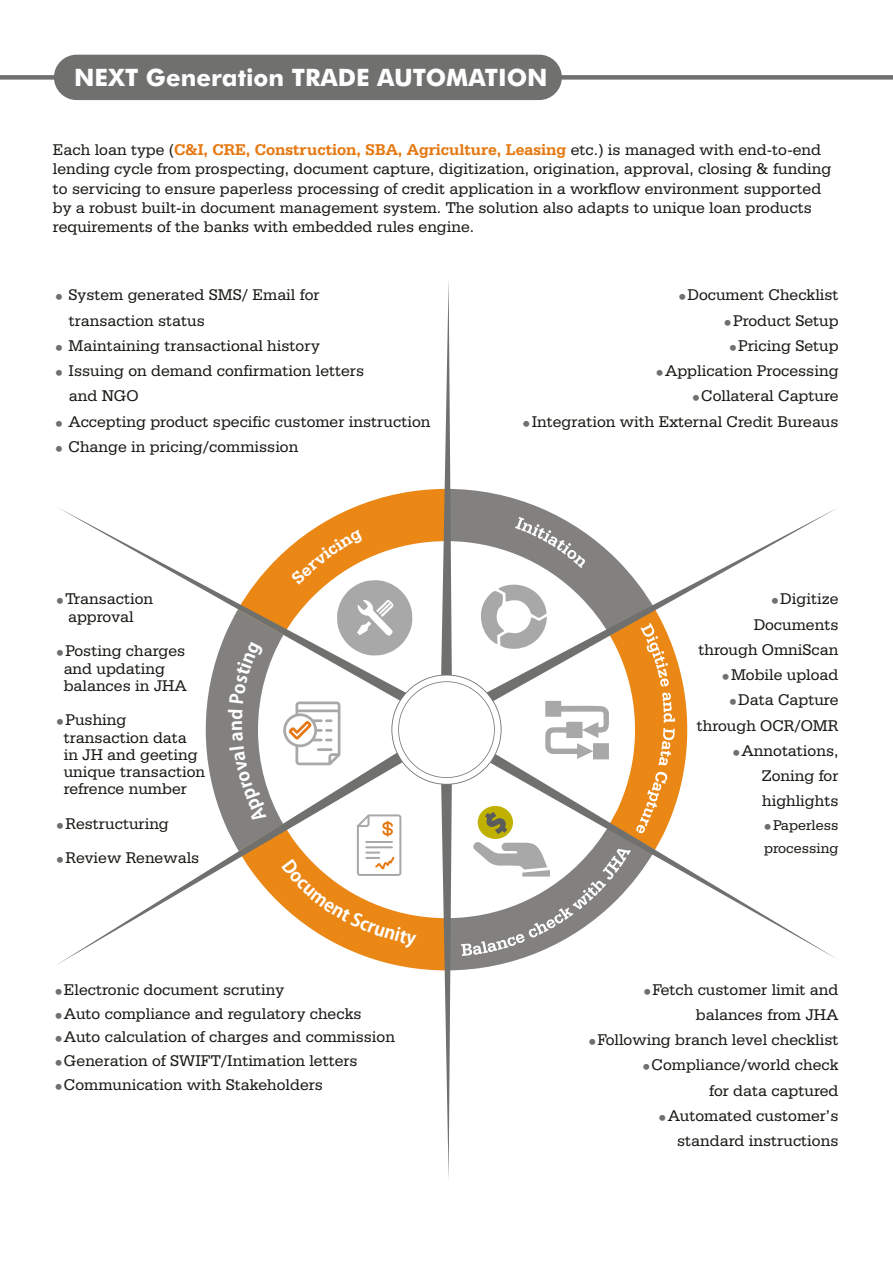
<style>
.page{position:relative;width:893px;height:1263px;background:#fff}
.page>*{position:absolute;margin:0;border:0;box-sizing:border-box;transform-origin:0 0}
.t1{font:700 24px "Futura BT";color:#fefefe}
.t2{font:16.5px/25.2px "Serifa BT";color:#1c1a15}
.t3{font:15px/23px "Serifa BT";color:#1c1a15;text-align:right}
.s1{font-weight:700;color:#e57810}
</style>
<div class="page">
<div style="left:0;top:75px;width:893px;height:5px;background:#70706e"></div>
<div style="left:54px;top:55px;width:508px;height:45px;background:#70706e;border-radius:23px"></div>
<svg style="left:687px;top:508px;width:150px;height:85px"></svg>
<svg style="left:59px;top:508px;width:147px;height:83px"></svg>
<svg style="left:687px;top:869px;width:150px;height:90px"></svg>
<svg style="left:57px;top:871px;width:149px;height:94px"></svg>
<svg style="left:206px;top:281px;width:481px;height:897px"></svg>
<h1 class="t1" style="left:74px;top:68px;width:475px">NEXT Generation TRADE AUTOMATION</h1>
<p class="t2" style="left:53px;top:141px;width:780px;line-height:19.2px">Each loan type (<span class="s1">C&amp;I, CRE, Construction, SBA, Agriculture, Leasing</span> etc.) is managed with end-to-end lending cycle from prospecting, document capture, digitization, origination, approval, closing &amp; funding to servicing to ensure paperless processing of credit application in a workflow environment supported by a robust built-in document management system. The solution also adapts to unique loan products requirements of the banks with embedded rules engine.</p>
<p class="t2" style="left:69px;top:283px;width:363px">System generated SMS/ Email for<br>transaction status<br>Maintaining transactional history<br>Issuing on demand confirmation letters<br>and NGO<br>Accepting product specific customer instruction<br>Change in pricing/commission</p>
<p class="t2" style="left:532px;top:283px;width:308px;text-align:right">Document Checklist<br>Product Setup<br>Pricing Setup<br>Application Processing<br>Collateral Capture<br>Integration with External Credit Bureaus</p>
<p class="t2" style="left:65px;top:591px;width:89px;line-height:17.2px">Transaction approval</p>
<p class="t2" style="left:64px;top:643px;width:125px;line-height:17.2px">Posting charges and updating balances in JHA</p>
<p class="t2" style="left:64px;top:712px;width:143px;line-height:17.2px">Pushing transaction data in JH and geeting unique transaction refrence number</p>
<p class="t2" style="left:65px;top:807px;width:135px;line-height:34.5px">Restructuring<br>Review Renewals</p>
<p class="t2" style="left:64px;top:978px;width:333px;line-height:23.9px">Electronic document scrutiny<br>Auto compliance and regulatory checks Auto calculation of charges and commission Generation of SWIFT/Intimation letters Communication with Stakeholders</p>
<p class="t2" style="left:697px;top:588px;width:143px;text-align:right">Digitize<br>Documents through OmniScan<br>Mobile upload<br>Data Capture through OCR/OMR<br>Annotations,<br>Zoning for highlights</p>
<p class="t3" style="left:764px;top:814px;width:76px">Paperless processing</p>
<p class="t2" style="left:598px;top:978px;width:242px;text-align:right">Fetch customer limit and balances from JHA<br>Following branch level checklist<br>Compliance/world check<br>for data captured<br>Automated customer’s standard instructions</p>
</div>
